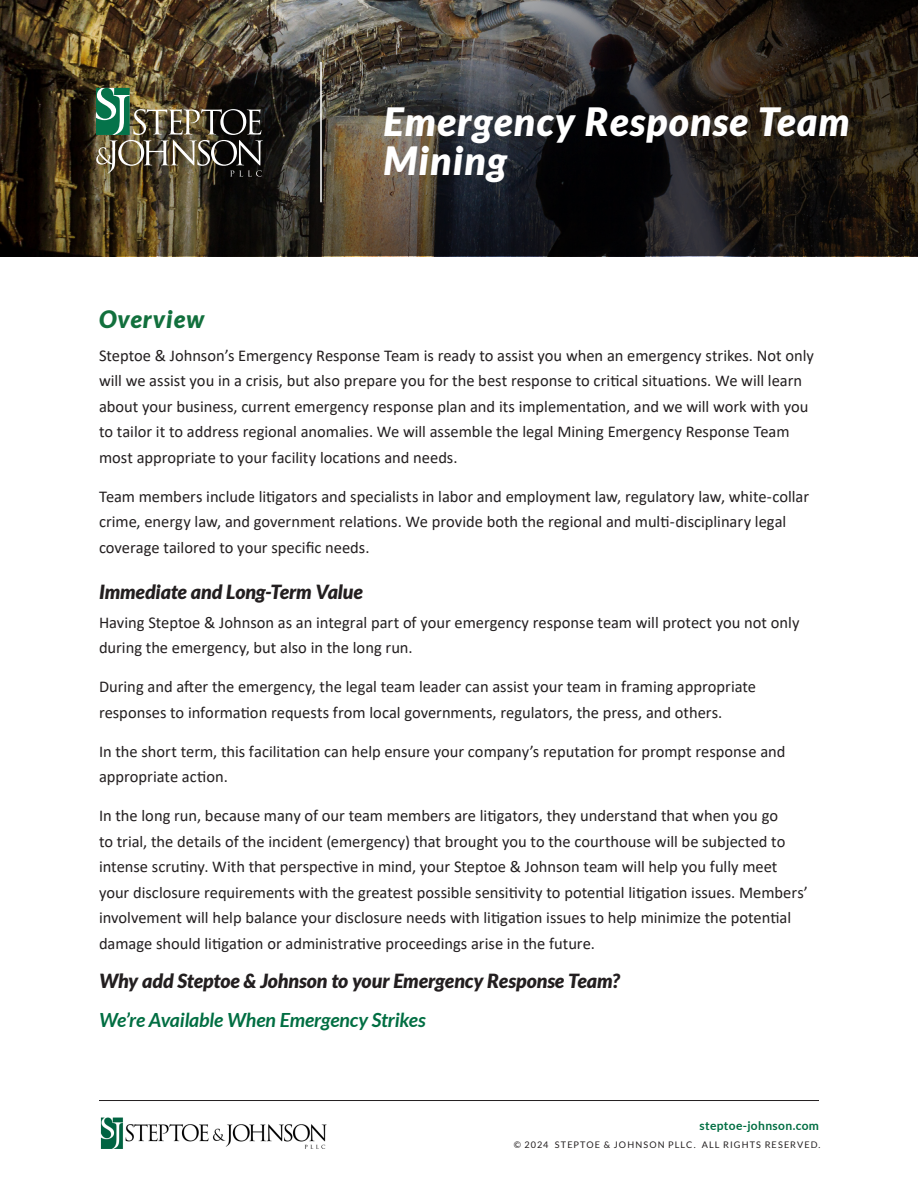
<style>
.page{position:relative;width:918px;height:1188px;background:#fff}
.page>*{position:absolute;margin:0;border:0;box-sizing:border-box;transform-origin:0 0}
.Headline_White{font:italic 900 39px "Lato";letter-spacing:.03em;color:#fff}
.Overline{font:italic 900 24px "Lato";letter-spacing:.04em;color:#12703d}
.Bulleted_List{font:italic 900 19.5px "Lato";letter-spacing:-.005em;color:#231f20}
.Bulleted_List-2{font:italic 700 19.5px "Lato";letter-spacing:-.01em;color:#006e42}
.Bulleted_List-3{font:16.5px/25.5px "Calibri";color:#231f20}
.t1{font:700 12px "Lato";letter-spacing:.03em;color:#006e42}
.t2{font:9.15px "Lato";letter-spacing:.125em;color:#231f20}
</style>
<div class="page">
<hr style="left:99px;top:1100px;width:720px;height:1px;background:#231f20">
<img style="left:100px;top:1117px;width:227px;height:32px">
<svg style="left:0;top:0;width:918px;height:256px;background:#332c24"></svg>
<hr style="left:320px;top:62px;width:2px;height:140px;background:#fff">
<img style="left:96px;top:88px;width:167px;height:89px">
<p class="Headline_White" style="left:384px;top:99px;width:468px">Emergency Response Team</p>
<p class="Headline_White" style="left:384px;top:138px;width:125px">Mining</p>
<p class="Overline" style="left:99px;top:305px;width:107px">Overview</p>
<p class="Bulleted_List-3" style="left:99px;top:342px;width:717px">Steptoe &amp; Johnson’s Emergency Response Team is ready to assist you when an emergency strikes. Not only will we assist you in a crisis, but also prepare you for the best response to critical situations. We will learn about your business, current emergency response plan and its implementation, and we will work with you to tailor it to address regional anomalies. We will assemble the legal Mining Emergency Response Team most appropriate to your facility locations and needs.</p>
<p class="Bulleted_List-3" style="left:99px;top:483px;width:712px">Team members include litigators and specialists in labor and employment law, regulatory law, white-collar crime, energy law, and government relations. We provide both the regional and multi-disciplinary legal coverage tailored to your specific needs.</p>
<p class="Bulleted_List" style="left:99px;top:581px;width:265px">Immediate and Long-Term Value</p>
<p class="Bulleted_List-3" style="left:99px;top:609px;width:702px">Having Steptoe &amp; Johnson as an integral part of your emergency response team will protect you not only during the emergency, but also in the long run.</p>
<p class="Bulleted_List-3" style="left:99px;top:673px;width:659px">During and after the emergency, the legal team leader can assist your team in framing appropriate responses to information requests from local governments, regulators, the press, and others.</p>
<p class="Bulleted_List-3" style="left:99px;top:738px;width:688px">In the short term, this facilitation can help ensure your company’s reputation for prompt response and appropriate action.</p>
<p class="Bulleted_List-3" style="left:99px;top:802px;width:711px">In the long run, because many of our team members are litigators, they understand that when you go<br>to trial, the details of the incident (emergency) that brought you to the courthouse will be subjected to intense scrutiny. With that perspective in mind, your Steptoe &amp; Johnson team will help you fully meet your disclosure requirements with the greatest possible sensitivity to potential litigation issues. Members’ involvement will help balance your disclosure needs with litigation issues to help minimize the potential damage should litigation or administrative proceedings arise in the future.</p>
<p class="Bulleted_List" style="left:99px;top:969px;width:522px">Why add Steptoe &amp; Johnson to your Emergency Response Team?</p>
<p class="Bulleted_List-2" style="left:99px;top:1008px;width:328px">We’re Available When Emergency Strikes</p>
<p class="t1" style="left:700px;top:1119px;width:121px">steptoe-johnson.com</p>
<p class="t2" style="left:514px;top:1139px;width:308px">© 2024 STEPTOE &amp; JOHNSON PLLC. ALL RIGHTS RESERVED.</p>
</div>
